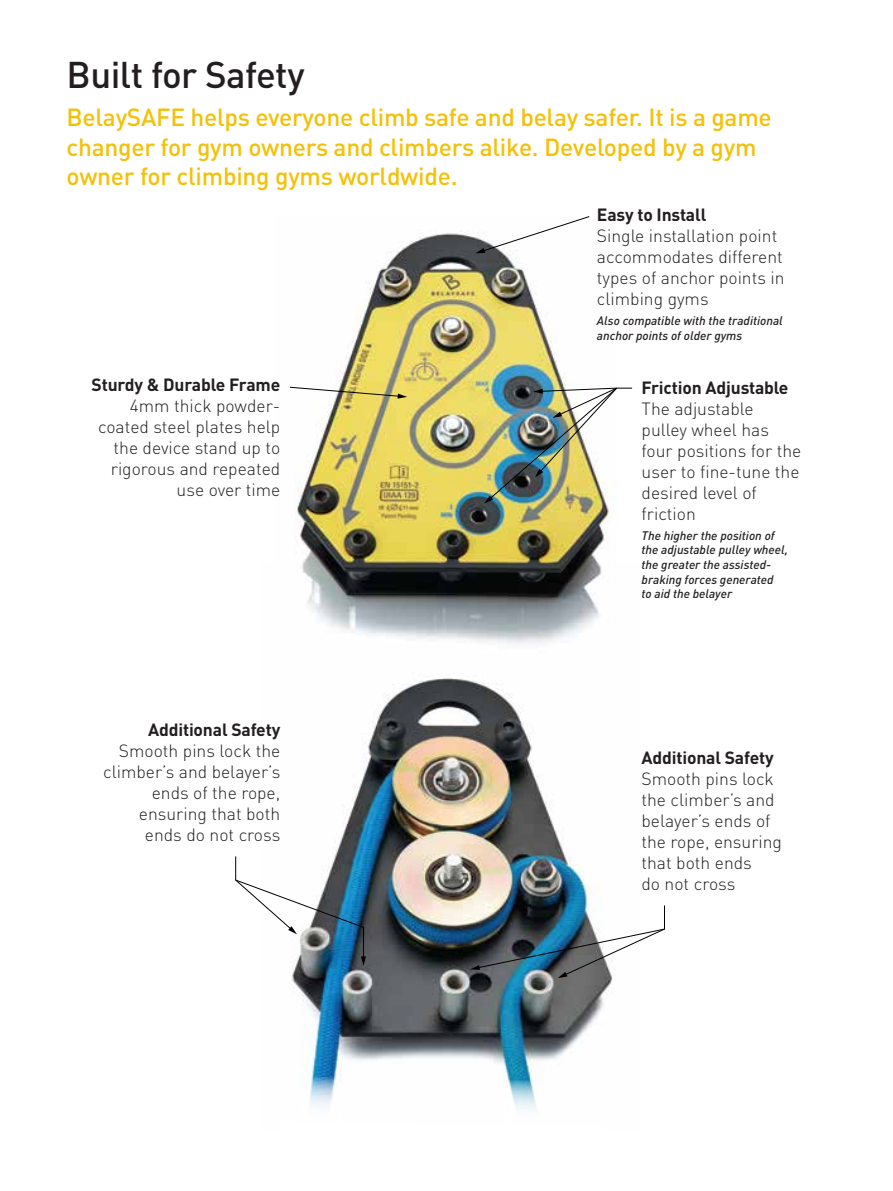
<style>
.page{position:relative;width:893px;height:1191px;background:#fff}
.page>*{position:absolute;margin:0;border:0;box-sizing:border-box;transform-origin:0 0}
.t1{font:500 36.75px "DIN";letter-spacing:-.015em;color:#231f20}
.t2{font:500 24.5px/29.4px "DIN";letter-spacing:-.01em;color:#f3c108}
.t3{font:300 17.5px/21px "DIN";color:#231f20}
.t4{font:700 17.5px "DIN";letter-spacing:-.01em;color:#231f20}
.t5{font:italic 500 12.25px/14.7px "DIN";color:#231f20}
</style>
<div class="page">
<img style="left:292px;top:678px;width:320px;height:395px">
<svg style="left:310px;top:1073px;width:226px;height:37px"></svg>
<img style="left:295px;top:231px;width:320px;height:413px">
<svg style="left:475px;top:216px;width:115px;height:37px"></svg>
<svg style="left:289px;top:386px;width:118px;height:13px"></svg>
<img style="left:484px;top:387px;width:149px;height:116px">
<svg style="left:235px;top:855px;width:131px;height:110px"></svg>
<img style="left:470px;top:904px;width:195px;height:74px">
<h1 class="t1" style="left:67px;top:51px;width:239px">Built for Safety</h1>
<h2 class="t2" style="left:67px;top:102px;width:707px">BelaySAFE helps everyone climb safe and belay safer. It is a game changer for gym owners and climbers alike. Developed by a gym owner for climbing gyms worldwide.</h2>
<p class="t4" style="left:92px;top:373px;width:190px">Sturdy &amp; Durable Frame</p>
<p class="t3" style="left:98px;top:395px;width:184px;text-align:right">4mm thick powder&shy;coated steel plates help the device stand up to rigorous and repeated use over time</p>
<p class="t4" style="left:148px;top:718px;width:134px">Additional Safety</p>
<p class="t3" style="left:103px;top:740px;width:179px;text-align:right">Smooth pins lock the climber’s and belayer’s ends of the rope, ensuring that both ends do not cross</p>
<p class="t4" style="left:597px;top:203px;width:111px">Easy to Install</p>
<p class="t3" style="left:597px;top:225px;width:189px">Single installation point accommodates different types of anchor points in climbing gyms</p>
<p class="t5" style="left:597px;top:313px;width:187px">Also compatible with the traditional anchor points of older gyms</p>
<p class="t4" style="left:642px;top:376px;width:148px">Friction Adjustable</p>
<p class="t3" style="left:642px;top:397px;width:161px">The adjustable pulley wheel has four positions for the user to fine-tune the desired level of friction</p>
<p class="t5" style="left:642px;top:527px;width:148px">The higher the position of the adjustable pulley wheel, the greater the assisted&shy;braking forces generated<br>to aid the belayer</p>
<p class="t4" style="left:641px;top:746px;width:134px">Additional Safety</p>
<p class="t3" style="left:641px;top:768px;width:142px">Smooth pins lock the climber’s and belayer’s ends of the rope, ensuring that both ends<br>do not cross</p>
</div>
